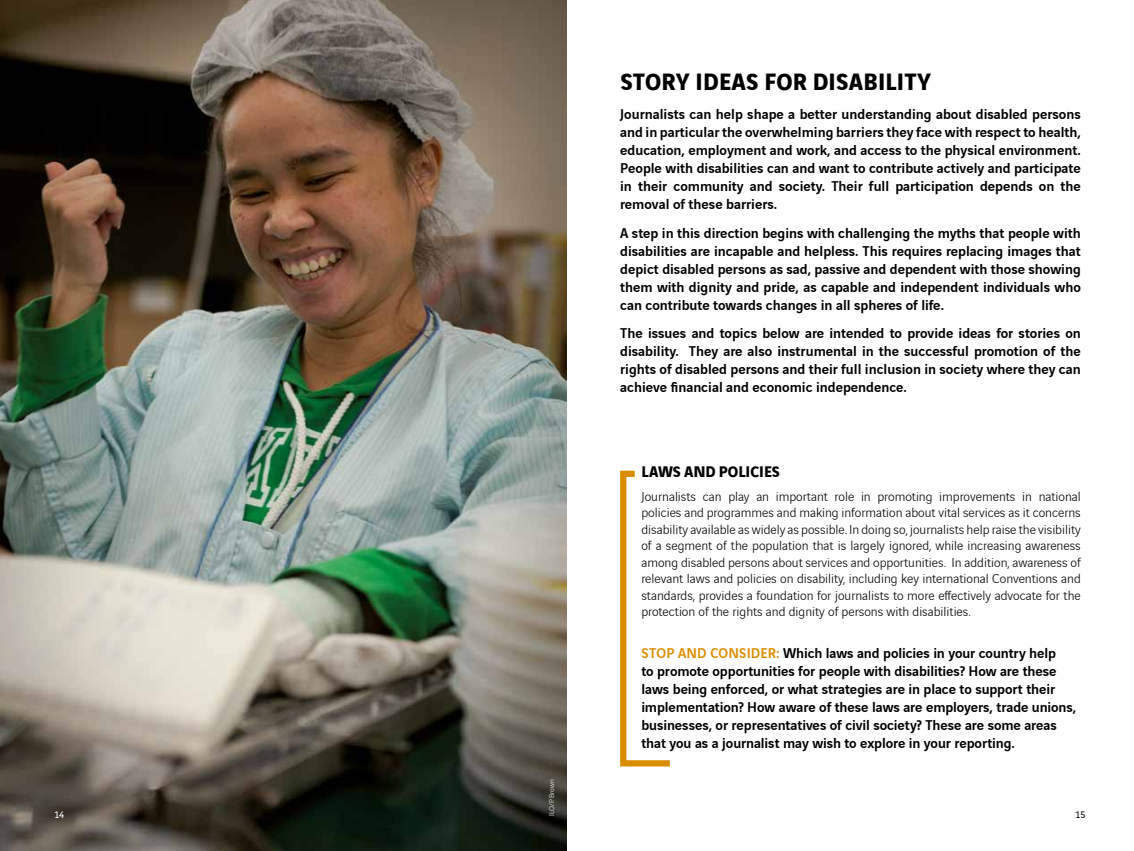
<style>
.page{position:relative;width:1134px;height:851px;background:#fff}
.page>*{position:absolute;margin:0;border:0;box-sizing:border-box;transform-origin:0 0}
.t1{font:700 25px "Vinci Sans";letter-spacing:.01em;color:#000}
.t2{font:700 16.25px "Vinci Sans";color:#000}
.t3{font:500 15px/18px "Vinci Sans";letter-spacing:-.005em;color:#000;text-align:justify}
.t4{font:300 13.75px/16.5px "Vinci Sans";color:#000;text-align:justify}
.t5{font:10px "Vinci Sans";color:#000}
.t6{font:10px "Vinci Sans";color:#fff}
.t7{font:300 7.5px "Vinci Sans";color:#fff}
.s1{color:#db8d00}
</style>
<div class="page">
<img style="left:0;top:0;width:567px;height:850px">
<svg style="left:620px;top:470px;width:50px;height:297px"></svg>
<p class="t6" style="left:54px;top:807px;width:11px">14</p>
<p class="t7" style="left:546px;top:815px;width:38px;rotate:-90deg">ILO/P. Brown</p>
<h1 class="t1" style="left:620px;top:62px;width:312px">STORY IDEAS FOR DISABILITY</h1>
<p class="t3" style="left:620px;top:103px;width:462px">Journalists can help shape a better understanding about disabled persons and in particular the overwhelming barriers they face with respect to health, education, employment and work, and access to the physical environment.<br>People with disabilities can and want to contribute actively and participate in their community and society. Their full participation depends on the removal of these barriers.</p>
<p class="t3" style="left:620px;top:222px;width:462px">A step in this direction begins with challenging the myths that people with disabilities are incapable and helpless. This requires replacing images that depict disabled persons as sad, passive and dependent with those showing them with dignity and pride, as capable and independent individuals who can contribute towards changes in all spheres of life.</p>
<p class="t3" style="left:620px;top:323px;width:462px">The issues and topics below are intended to provide ideas for stories on disability. They are also instrumental in the successful promotion of the rights of disabled persons and their full inclusion in society where they can achieve financial and economic independence.</p>
<p class="t2" style="left:642px;top:459px;width:140px">LAWS AND POLICIES</p>
<p class="t4" style="left:641px;top:487px;width:441px">Journalists can play an important role in promoting improvements in national policies and programmes and making information about vital services as it concerns disability available as widely as possible. In doing so, journalists help raise the visibility of a segment of the population that is largely ignored, while increasing awareness among disabled persons about services and opportunities. In addition, awareness of relevant laws and policies on disability, including key international Conventions and standards, provides a foundation for journalists to more effectively advocate for the protection of the rights and dignity of persons with disabilities.</p>
<p class="t3" style="left:641px;top:642px;width:436px;text-align:left"><span class="s1">STOP AND CONSIDER:</span> Which laws and policies in your country help<br>to promote opportunities for people with disabilities? How are these laws being enforced, or what strategies are in place to support their implementation? How aware of these laws are employers, trade unions, businesses, or representatives of civil society? These are some areas that you as a journalist may wish to explore in your reporting.</p>
<p class="t5" style="left:1075px;top:807px;width:11px">15</p>
</div>
